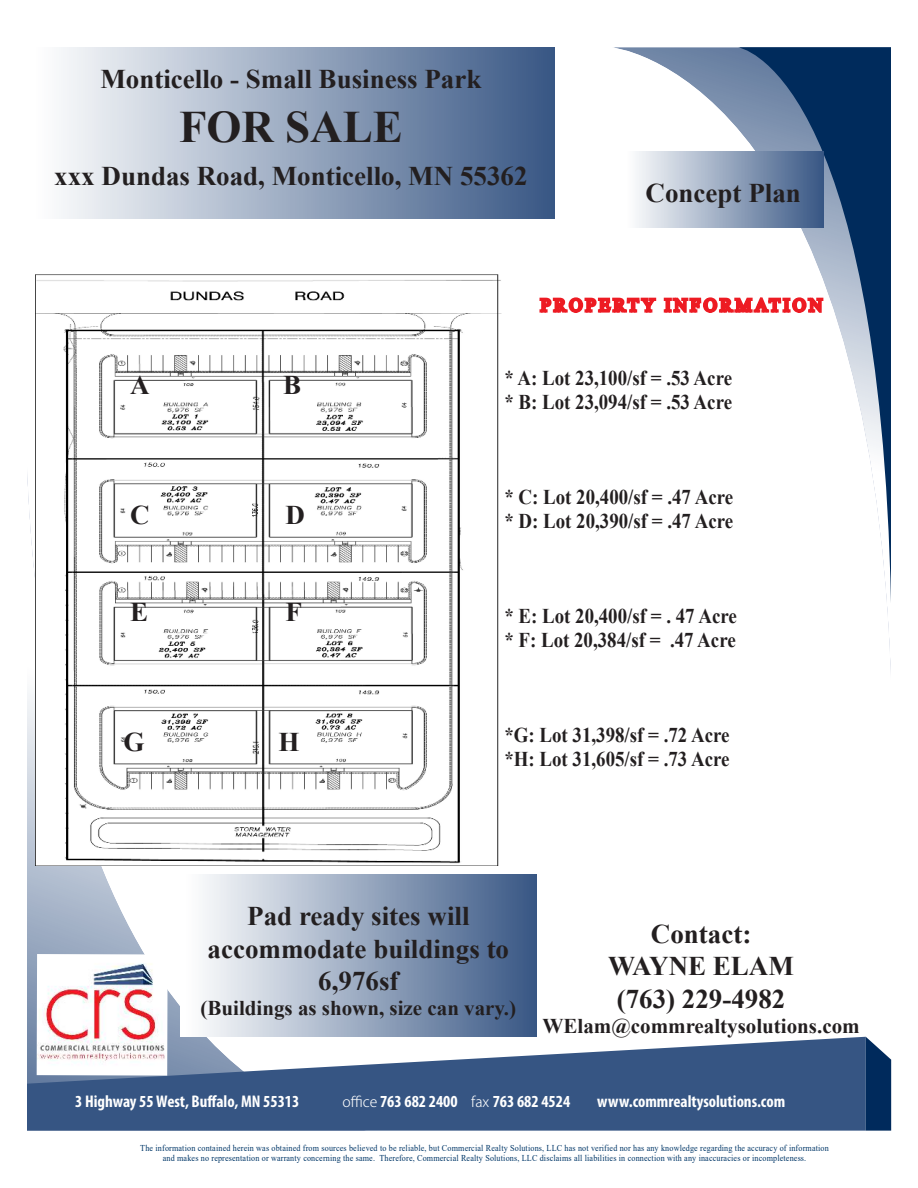
<style>
.page{position:relative;width:918px;height:1188px;background:#fff}
.page>*{position:absolute;margin:0;border:0;box-sizing:border-box;transform-origin:0 0}
.t1{font:700 45px "Times New Roman";color:#231f20}
.t2{font:700 27px/32.4px "Times New Roman";color:#231f20;text-align:center}
.t3{font:700 21px/23.9px "Times New Roman";color:#231f20;scale:.9 1}
.t4{font:700 21px "Times New Roman";color:#231f20}
.t5{font:700 condensed 16.95px "Myriad Pro";color:#fff}
.t6{font:9px/10.5px "Times New Roman";letter-spacing:.02em;color:#003768;text-align:center;scale:.9 1}
.s1{font-family:"Koz Go Pro";font-weight:300;font-stretch:normal;font-size:14.1px}
</style>
<div class="page">
<svg style="left:614px;top:47px;width:277px;height:625px"></svg>
<svg style="left:738px;top:47px;width:153px;height:556px"></svg>
<svg style="left:27px;top:466px;width:342px;height:571px"></svg>
<svg style="left:27px;top:1037px;width:839px;height:94px;fill:#365583"></svg>
<svg style="left:866px;top:1037px;width:25px;height:94px;background:#1f4470"></svg>
<img style="left:37px;top:954px;width:131px;height:122px">
<svg style="left:539px;top:287px;width:286px;height:30px"></svg>
<div style="left:623px;top:151px;width:200px;height:77px;background:linear-gradient(to right,#fff,#3a5885)"></div>
<div style="left:27px;top:47px;width:528px;height:171px;background:linear-gradient(to right,#fff,#385784)"></div>
<img style="left:36px;top:274px;width:466px;height:591px">
<div style="left:180px;top:875px;width:356px;height:162px;background:linear-gradient(to right,#fff,#395785)"></div>
<h2 class="t2" style="left:100px;top:65px;width:383px">Monticello - Small Business Park</h2>
<h1 class="t1" style="left:179px;top:111px;width:225px">FOR SALE</h1>
<h2 class="t2" style="left:54px;top:162px;width:475px">xxx Dundas Road, Monticello, MN 55362</h2>
<h2 class="t2" style="left:646px;top:179px;width:157px">Concept Plan</h2>
<h2 class="t2" style="left:130px;top:372px;width:21px">A</h2>
<h2 class="t2" style="left:283px;top:372px;width:20px">B</h2>
<h3 class="t3" style="left:504px;top:368px;width:255px">* A: Lot 23,100/sf = .53 Acre * B: Lot 23,094/sf = .53 Acre</h3>
<h2 class="t2" style="left:130px;top:502px;width:21px">C</h2>
<h2 class="t2" style="left:285px;top:502px;width:21px">D</h2>
<h3 class="t3" style="left:504px;top:487px;width:256px">* C: Lot 20,400/sf = .47 Acre * D: Lot 20,390/sf = .47 Acre</h3>
<h2 class="t2" style="left:130px;top:599px;width:20px">E</h2>
<h2 class="t2" style="left:285px;top:599px;width:18px">F</h2>
<h3 class="t3" style="left:504px;top:606px;width:260px">* E: Lot 20,400/sf = . 47 Acre * F: Lot 20,384/sf = .47 Acre</h3>
<h2 class="t2" style="left:123px;top:728px;width:23px">G</h2>
<h2 class="t2" style="left:279px;top:728px;width:23px">H</h2>
<h3 class="t3" style="left:504px;top:725px;width:252px">*G: Lot 31,398/sf = .72 Acre *H: Lot 31,605/sf = .73 Acre</h3>
<h2 class="t2" style="left:208px;top:903px;width:303px">Pad ready sites will accommodate buildings to<br>6,976sf</h2>
<h3 class="t4" style="left:201px;top:993px;width:317px">(Buildings as shown, size can vary.)</h3>
<h2 class="t2" style="left:608px;top:920px;width:187px">Contact:<br>WAYNE ELAM (763) 229-4982</h2>
<h3 class="t4" style="left:543px;top:1018px;width:319px">WElam@commrealtysolutions.com</h3>
<h3 class="t5" style="left:75px;top:1095px;width:226px">3 Highway 55 West, Buffalo, MN 55313</h3>
<h3 class="t5" style="left:342px;top:1095px;width:229px"><span class="s1">office</span> 763 682 2400 <span class="s1">fax</span> 763 682 4524</h3>
<h3 class="t5" style="left:597px;top:1095px;width:190px">www.commrealtysolutions.com</h3>
<p class="t6" style="left:140px;top:1143px;width:767px">The information contained herein was obtained from sources believed to be reliable, but Commercial Realty Solutions, LLC has not verified nor has any knowledge regarding the accuracy of information and makes no representation or warranty concerning the same. Therefore, Commercial Realty Solutions, LLC disclaims all liabilities in connection with any inaccuracies or incompleteness.</p>
</div>
